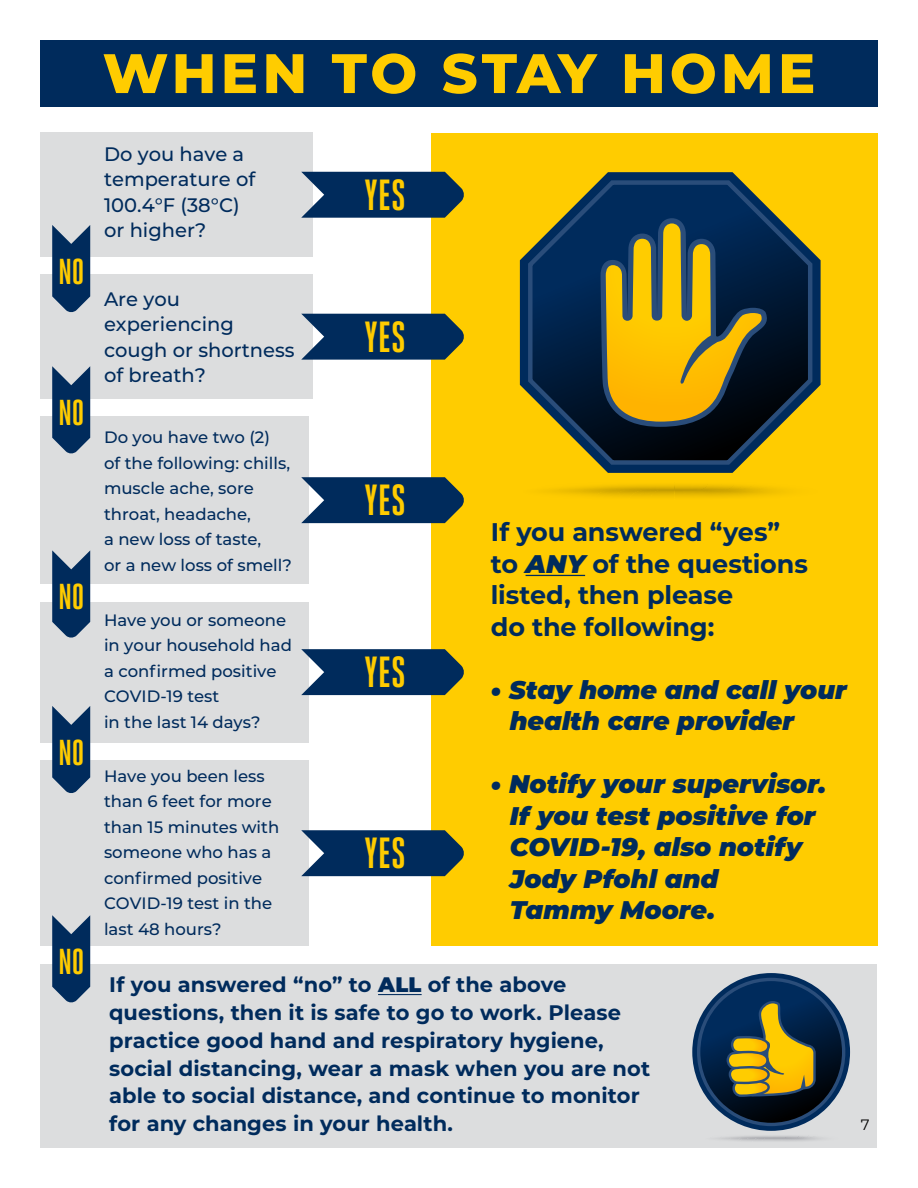
<style>
.page{position:relative;width:918px;height:1188px;background:#fff}
.page>*{position:absolute;margin:0;border:0;box-sizing:border-box;transform-origin:0 0}
.t1{font:800 55.5px "Montserrat";letter-spacing:.075em;color:#fc0}
.t2{font:700 43.5px "Heroic Condensed";color:#fc0}
.t3{font:700 36px "Heroic Condensed";letter-spacing:-.005em;color:#fc0}
.t4{font:italic 900 25.5px/31.5px "Montserrat";color:#002b5c}
.t5{font:700 25.5px/31.5px "Montserrat";letter-spacing:-.005em;color:#002b5c}
.t6{font:700 21px/27.8px "Montserrat";color:#002b5c}
.t7{font:500 19.5px/25.5px "Montserrat";color:#002b5c}
.t8{font:500 16.5px/25.5px "Montserrat";color:#002b5c}
.t9{font:15px "Montserrat";color:#000}
.s1{font-weight:900;font-style:italic}
.s2{font-weight:900}
</style>
<div class="page">
<div style="left:40px;top:964px;width:837px;height:184px;background:#dcddde"></div>
<div style="left:431px;top:134px;width:447px;height:812px;background:#fc0"></div>
<svg style="left:552px;top:484px;width:229px;height:13px"></svg>
<div style="left:40px;top:40px;width:838px;height:67px;background:#002b5c"></div>
<div style="left:40px;top:133px;width:273px;height:124px;background:#dcddde"></div>
<div style="left:40px;top:275px;width:273px;height:124px;background:#dcddde"></div>
<div style="left:40px;top:760px;width:269px;height:186px;background:#dcddde"></div>
<div style="left:40px;top:602px;width:269px;height:141px;background:#dcddde"></div>
<div style="left:40px;top:417px;width:269px;height:167px;background:#dcddde"></div>
<hr style="left:526px;top:575px;width:59px;height:1px;background:#002b5c">
<hr style="left:378px;top:994px;width:44px;height:1px;background:#002b5c">
<svg style="left:52px;top:225px;width:38px;height:88px"></svg>
<svg style="left:301px;top:172px;width:163px;height:46px"></svg>
<svg style="left:52px;top:366px;width:38px;height:88px"></svg>
<svg style="left:52px;top:550px;width:38px;height:88px"></svg>
<svg style="left:52px;top:706px;width:38px;height:87px"></svg>
<svg style="left:52px;top:915px;width:38px;height:88px"></svg>
<svg style="left:692px;top:973px;width:158px;height:168px"></svg>
<svg style="left:301px;top:314px;width:163px;height:46px"></svg>
<svg style="left:301px;top:477px;width:163px;height:46px"></svg>
<svg style="left:301px;top:649px;width:163px;height:46px"></svg>
<svg style="left:301px;top:830px;width:163px;height:46px"></svg>
<svg style="left:520px;top:172px;width:301px;height:301px"></svg>
<svg style="left:526px;top:176px;width:289px;height:291px"></svg>
<svg style="left:601px;top:218px;width:169px;height:209px"></svg>
<h1 class="t1" style="left:103px;top:33px;width:714px">WHEN TO STAY HOME</h1>
<h3 class="t3" style="left:58px;top:251px;width:28px">NO</h3>
<h3 class="t3" style="left:58px;top:393px;width:28px">NO</h3>
<h3 class="t3" style="left:58px;top:577px;width:28px">NO</h3>
<h3 class="t3" style="left:58px;top:732px;width:28px">NO</h3>
<h3 class="t3" style="left:58px;top:942px;width:28px">NO</h3>
<p class="t7" style="left:104px;top:140px;width:153px">Do you have a temperature of<br>100.4°F (38°C) or higher?</p>
<h2 class="t2" style="left:365px;top:171px;width:43px">YES</h2>
<p class="t7" style="left:104px;top:285px;width:192px">Are you experiencing cough or shortness of breath?</p>
<h2 class="t2" style="left:365px;top:313px;width:43px">YES</h2>
<p class="t8" style="left:104px;top:424px;width:189px">Do you have two (2)<br>of the following: chills, muscle ache, sore throat, headache,<br>a new loss of taste,<br>or a new loss of smell?</p>
<p class="t8" style="left:104px;top:607px;width:189px">Have you or someone in your household had a confirmed positive<br>COVID-19 test<br>in the last 14 days?</p>
<p class="t8" style="left:104px;top:763px;width:177px">Have you been less than 6 feet for more than 15 minutes with someone who has a confirmed positive<br>COVID-19 test in the last 48 hours?</p>
<h2 class="t2" style="left:365px;top:476px;width:43px">YES</h2>
<h2 class="t2" style="left:365px;top:648px;width:43px">YES</h2>
<h2 class="t2" style="left:365px;top:829px;width:43px">YES</h2>
<h3 class="t5" style="left:491px;top:515px;width:318px">If you answered “yes” to <span class="s1">ANY</span> of the questions listed, then please<br>do the following:</h3>
<h3 class="t4" style="left:510px;top:672px;width:339px;text-indent:-19px">• Stay home and call your health care provider</h3>
<h3 class="t4" style="left:510px;top:767px;width:318px;text-indent:-19px">• Notify your supervisor.<br>If you test positive for<br>COVID-19, also notify<br>Jody Pfohl and<br>Tammy Moore.</h3>
<p class="t6" style="left:109px;top:970px;width:543px">If you answered “no” to <span class="s2">ALL</span> of the above questions, then it is safe to go to work. Please practice good hand and respiratory hygiene, social distancing, wear a mask when you are not able to social distance, and continue to monitor for any changes in your health.</p>
<p class="t9" style="left:861px;top:1115px;width:10px">7</p>
</div>
